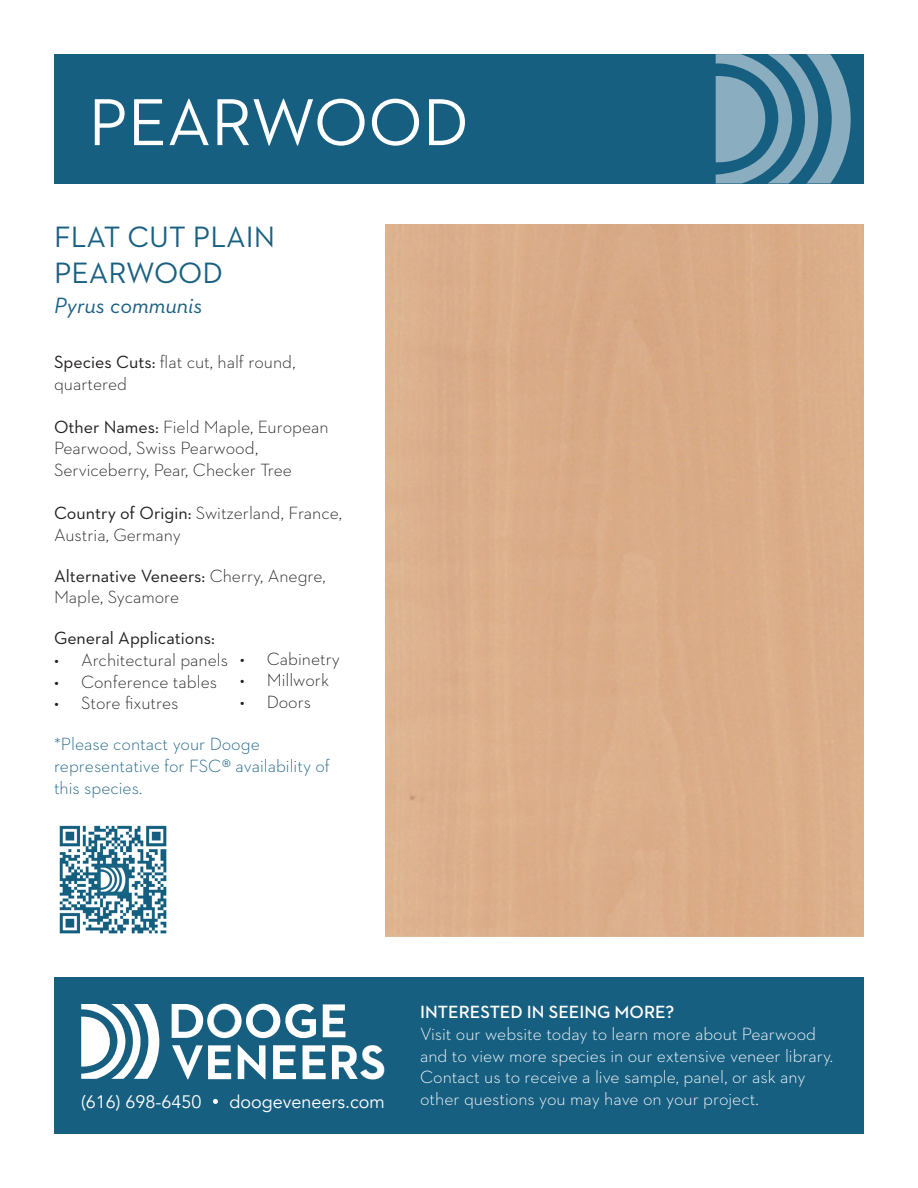
<style>
.page{position:relative;width:918px;height:1188px;background:#fff}
.page>*{position:absolute;margin:0;border:0;box-sizing:border-box;transform-origin:0 0}
.t1{font:67.5px "Neutraface 2 Text";color:#fff}
.t2{font:700 49.2px "Neutraface 2 Text";color:#fff}
.t3{font:30px/36px "Neutraface 2 Text";color:#1a6082}
.t4{font:italic 22.5px "Neutraface 2 Text";color:#1a6082}
.t5{font:300 18px/21.6px "Neutraface 2 Text";color:#231f20}
.t6{font:300 18px/21.6px "Neutraface 2 Text";color:#fff}
.t7{font:300 18px/21.6px "Neutraface 2 Text";color:#1a6082}
.t8{font:18px "Avenir";color:#fff}
.t9{font:600 18px "Neutraface 2 Text";color:#fff}
.t10{font:18px "Neutraface 2 Text";color:#231f20}
.s1{font-weight:400}
</style>
<div class="page">
<div style="left:54px;top:977px;width:810px;height:157px;background:#175f81"></div>
<svg style="left:81px;top:1004px;width:78px;height:75px"></svg>
<svg style="left:172px;top:1003px;width:144px;height:36px"></svg>
<svg style="left:323px;top:1004px;width:22px;height:33px"></svg>
<svg style="left:273px;top:1045px;width:23px;height:34px"></svg>
<svg style="left:303px;top:1045px;width:23px;height:34px"></svg>
<svg style="left:172px;top:1045px;width:59px;height:34px"></svg>
<svg style="left:238px;top:1045px;width:27px;height:34px"></svg>
<svg style="left:332px;top:1045px;width:26px;height:34px"></svg>
<svg style="left:213px;top:1099px;width:5px;height:5px"></svg>
<div style="left:54px;top:54px;width:810px;height:130px;background:#175f81"></div>
<svg style="left:716px;top:54px;width:135px;height:129px"></svg>
<img style="left:59px;top:825px;width:108px;height:109px">
<p class="t1" style="left:89px;top:80px;width:382px">PEARWOOD</p>
<p class="t3" style="left:54px;top:219px;width:223px">FLAT CUT PLAIN<br>PEARWOOD</p>
<p class="t4" style="left:54px;top:292px;width:150px">Pyrus communis</p>
<p class="t5" style="left:54px;top:351px;width:243px"><span class="s1">Species Cuts:</span> flat cut, half round, quartered</p>
<p class="t5" style="left:54px;top:416px;width:276px"><span class="s1">Other Names:</span> Field Maple, European<br>Pearwood, Swiss Pearwood,<br>Serviceberry, Pear, Checker Tree</p>
<p class="t5" style="left:54px;top:502px;width:290px"><span class="s1">Country of Origin:</span> Switzerland, France,<br>Austria, Germany</p>
<p class="t5" style="left:54px;top:565px;width:273px"><span class="s1">Alternative Veneers:</span> Cherry, Anegre,<br>Maple, Sycamore</p>
<p class="t10" style="left:54px;top:627px;width:162px">General Applications:</p>
<p class="t5" style="left:54px;top:649px;width:176px">• Architectural panels</p>
<p class="t5" style="left:54px;top:671px;width:165px">• Conference tables</p>
<p class="t5" style="left:54px;top:692px;width:126px">• Store fixutres</p>
<p class="t5" style="left:240px;top:648px;width:102px">• Cabinetry</p>
<p class="t5" style="left:240px;top:669px;width:91px">• Millwork</p>
<p class="t5" style="left:240px;top:691px;width:73px">• Doors</p>
<p class="t7" style="left:54px;top:733px;width:277px">*Please contact your Dooge representative for FSC® availability of this species.</p>
<p class="t2" style="left:360px;top:1031px;width:28px">S</p>
<p class="t8" style="left:81px;top:1091px;width:122px">(616) 698-6450</p>
<p class="t8" style="left:230px;top:1091px;width:157px">doogeveneers.com</p>
<p class="t9" style="left:420px;top:1001px;width:256px">INTERESTED IN SEEING MORE?</p>
<p class="t6" style="left:420px;top:1023px;width:414px">Visit our website today to learn more about Pearwood and to view more species in our extensive veneer library.<br>Contact us to receive a live sample, panel, or ask any other questions you may have on your project.</p>
</div>
